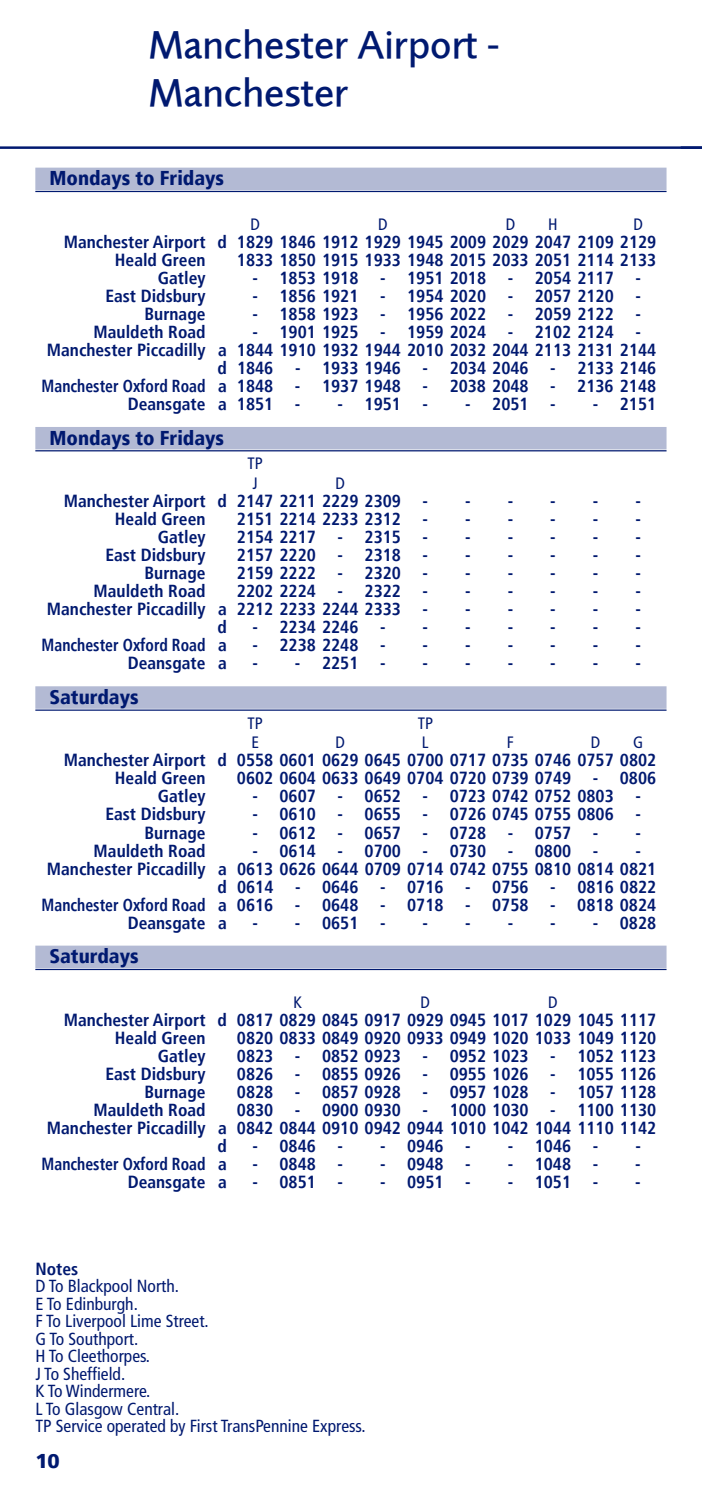
<style>
.page{position:relative;width:702px;height:1489px;background:#fff}
.page>*{position:absolute;margin:0;border:0;box-sizing:border-box;transform-origin:0 0}
.t1{font:500 40px/48px "Foundry Sans";color:#001970}
.t2{font:900 condensed 20px "Frutiger LT";color:#001970}
.t3{font:900 20px "Frutiger LT";color:#001970}
.t4{font:700 condensed 17.5px/18px "Frutiger LT";color:#001970}
.t5{font:condensed 17.5px/17.5px "Frutiger LT";color:#001970}
.t6{font:700 condensed 17.5px "Frutiger LT";color:#001970;scale:.9 1}
.t7{font:condensed 16.5px/19.8px "Frutiger LT";color:#001970;text-align:center}
</style>
<div class="page">
<hr style="left:0;top:146px;width:702px;height:3px;background:#001970">
<div style="left:35px;top:168px;width:631px;height:22px;background:#b3bad4"></div>
<hr style="left:35px;top:191px;width:631px;height:1px;background:#001970">
<div style="left:35px;top:427px;width:631px;height:22px;background:#b3bad4"></div>
<hr style="left:35px;top:450px;width:631px;height:1px;background:#001970">
<div style="left:35px;top:686px;width:631px;height:22px;background:#b3bad4"></div>
<hr style="left:35px;top:709px;width:631px;height:1px;background:#001970">
<div style="left:35px;top:945px;width:631px;height:23px;background:#b3bad4"></div>
<hr style="left:35px;top:968px;width:631px;height:2px;background:#001970">
<h1 class="t1" style="left:149px;top:20px;width:352px">Manchester Airport -<br>Manchester</h1>
<p class="t2" style="left:49px;top:166px;width:176px">Mondays to Fridays</p>
<p class="t7" style="left:250px;top:214px;width:11px">D</p>
<p class="t7" style="left:378px;top:214px;width:11px">D</p>
<p class="t7" style="left:505px;top:214px;width:11px">D</p>
<p class="t7" style="left:548px;top:214px;width:11px">H</p>
<p class="t7" style="left:633px;top:214px;width:11px">D</p>
<p class="t4" style="left:115px;top:233px;width:543px;text-indent:-51px">Manchester Airport d 1829 1846 1912 1929 1945 2009 2029 2047 2109 2129<br>Heald Green</p>
<p class="t4" style="left:237px;top:251px;width:421px">1833 1850 1915 1933 1948 2015 2033 2051 2114 2133</p>
<p class="t4" style="left:158px;top:269px;width:49px">Gatley</p>
<p class="t4" style="left:252px;top:269px;width:390px">- 1853 1918 - 1951 2018 - 2054 2117 -</p>
<p class="t4" style="left:105px;top:287px;width:102px">East Didsbury</p>
<p class="t4" style="left:252px;top:287px;width:390px">- 1856 1921 - 1954 2020 - 2057 2120 -</p>
<p class="t4" style="left:144px;top:305px;width:62px">Burnage</p>
<p class="t4" style="left:252px;top:305px;width:390px">- 1858 1923 - 1956 2022 - 2059 2122 -</p>
<p class="t4" style="left:94px;top:323px;width:113px">Mauldeth Road</p>
<p class="t4" style="left:252px;top:323px;width:390px">- 1901 1925 - 1959 2024 - 2102 2124 -</p>
<p class="t4" style="left:47px;top:341px;width:611px">Manchester Piccadilly a 1844 1910 1932 1944 2010 2032 2044 2113 2131 2144</p>
<p class="t4" style="left:217px;top:359px;width:440px">d 1846 - 1933 1946 - 2034 2046 - 2133 2146</p>
<p class="t6" style="left:42px;top:375px;width:684px">Manchester Oxford Road a 1848 - 1937 1948 - 2038 2048 - 2136 2148</p>
<p class="t4" style="left:128px;top:395px;width:174px">Deansgate a 1851 -</p>
<p class="t4" style="left:337px;top:395px;width:92px">- 1951 -</p>
<p class="t4" style="left:465px;top:395px;width:92px">- 2051 -</p>
<p class="t4" style="left:592px;top:395px;width:65px">- 2151</p>
<p class="t2" style="left:49px;top:425px;width:176px">Mondays to Fridays</p>
<p class="t7" style="left:247px;top:454px;width:17px">TP<br>J</p>
<p class="t7" style="left:335px;top:473px;width:11px">D</p>
<p class="t4" style="left:64px;top:492px;width:366px">Manchester Airport d 2147 2211 2229 2309 -</p>
<p class="t4" style="left:465px;top:492px;width:50px">- -</p>
<p class="t4" style="left:550px;top:492px;width:50px">- -</p>
<p class="t4" style="left:635px;top:492px;width:7px">-</p>
<p class="t4" style="left:115px;top:510px;width:92px">Heald Green</p>
<p class="t4" style="left:237px;top:510px;width:193px">2151 2214 2233 2312 -</p>
<p class="t4" style="left:465px;top:510px;width:50px">- -</p>
<p class="t4" style="left:550px;top:510px;width:50px">- -</p>
<p class="t4" style="left:635px;top:510px;width:7px">-</p>
<p class="t4" style="left:158px;top:528px;width:49px">Gatley</p>
<p class="t4" style="left:237px;top:528px;width:193px">2154 2217 - 2315 -</p>
<p class="t4" style="left:465px;top:528px;width:50px">- -</p>
<p class="t4" style="left:550px;top:528px;width:50px">- -</p>
<p class="t4" style="left:635px;top:528px;width:7px">-</p>
<p class="t4" style="left:105px;top:546px;width:102px">East Didsbury</p>
<p class="t4" style="left:237px;top:546px;width:193px">2157 2220 - 2318 -</p>
<p class="t4" style="left:465px;top:546px;width:50px">- -</p>
<p class="t4" style="left:550px;top:546px;width:50px">- -</p>
<p class="t4" style="left:635px;top:546px;width:7px">-</p>
<p class="t4" style="left:144px;top:564px;width:62px">Burnage</p>
<p class="t4" style="left:237px;top:564px;width:193px">2159 2222 - 2320 -</p>
<p class="t4" style="left:465px;top:564px;width:50px">- -</p>
<p class="t4" style="left:550px;top:564px;width:50px">- -</p>
<p class="t4" style="left:635px;top:564px;width:7px">-</p>
<p class="t4" style="left:94px;top:582px;width:113px">Mauldeth Road</p>
<p class="t4" style="left:237px;top:582px;width:193px">2202 2224 - 2322 -</p>
<p class="t4" style="left:465px;top:582px;width:50px">- -</p>
<p class="t4" style="left:550px;top:582px;width:50px">- -</p>
<p class="t4" style="left:635px;top:582px;width:7px">-</p>
<p class="t4" style="left:47px;top:600px;width:383px">Manchester Piccadilly a 2212 2233 2244 2333 -</p>
<p class="t4" style="left:465px;top:600px;width:50px">- -</p>
<p class="t4" style="left:550px;top:600px;width:50px">- -</p>
<p class="t4" style="left:635px;top:600px;width:7px">-</p>
<p class="t4" style="left:217px;top:618px;width:11px">d</p>
<p class="t4" style="left:252px;top:618px;width:135px">- 2234 2246 -</p>
<p class="t4" style="left:422px;top:618px;width:50px">- -</p>
<p class="t4" style="left:507px;top:618px;width:50px">- -</p>
<p class="t4" style="left:592px;top:618px;width:50px">- -</p>
<p class="t6" style="left:42px;top:634px;width:207px">Manchester Oxford Road a</p>
<p class="t4" style="left:252px;top:636px;width:135px">- 2238 2248 -</p>
<p class="t4" style="left:422px;top:636px;width:50px">- -</p>
<p class="t4" style="left:507px;top:636px;width:50px">- -</p>
<p class="t4" style="left:592px;top:636px;width:50px">- -</p>
<p class="t4" style="left:128px;top:654px;width:101px">Deansgate a</p>
<p class="t4" style="left:252px;top:654px;width:135px">- - 2251 -</p>
<p class="t4" style="left:422px;top:654px;width:50px">- -</p>
<p class="t4" style="left:507px;top:654px;width:50px">- -</p>
<p class="t4" style="left:592px;top:654px;width:50px">- -</p>
<p class="t2" style="left:49px;top:684px;width:91px">Saturdays</p>
<p class="t7" style="left:247px;top:713px;width:17px">TP</p>
<p class="t7" style="left:417px;top:713px;width:17px">TP</p>
<p class="t7" style="left:251px;top:733px;width:9px">E</p>
<p class="t7" style="left:335px;top:733px;width:11px">D</p>
<p class="t7" style="left:422px;top:733px;width:8px">L</p>
<p class="t7" style="left:507px;top:733px;width:9px">F</p>
<p class="t7" style="left:590px;top:733px;width:11px">D</p>
<p class="t7" style="left:633px;top:733px;width:12px">G</p>
<p class="t4" style="left:115px;top:751px;width:543px;text-indent:-51px">Manchester Airport d 0558 0601 0629 0645 0700 0717 0735 0746 0757 0802<br>Heald Green</p>
<p class="t4" style="left:237px;top:769px;width:421px">0602 0604 0633 0649 0704 0720 0739 0749 - 0806</p>
<p class="t4" style="left:158px;top:787px;width:49px">Gatley</p>
<p class="t4" style="left:252px;top:787px;width:390px">- 0607 - 0652 - 0723 0742 0752 0803 -</p>
<p class="t4" style="left:105px;top:805px;width:102px">East Didsbury</p>
<p class="t4" style="left:252px;top:805px;width:390px">- 0610 - 0655 - 0726 0745 0755 0806 -</p>
<p class="t4" style="left:145px;top:823px;width:62px">Burnage</p>
<p class="t4" style="left:252px;top:823px;width:347px">- 0612 - 0657 - 0728 - 0757 -</p>
<p class="t4" style="left:635px;top:823px;width:7px">-</p>
<p class="t4" style="left:94px;top:841px;width:113px">Mauldeth Road</p>
<p class="t4" style="left:252px;top:841px;width:347px">- 0614 - 0700 - 0730 - 0800 -</p>
<p class="t4" style="left:635px;top:841px;width:7px">-</p>
<p class="t4" style="left:47px;top:859px;width:611px">Manchester Piccadilly a 0613 0626 0644 0709 0714 0742 0755 0810 0814 0821</p>
<p class="t4" style="left:217px;top:877px;width:440px">d 0614 - 0646 - 0716 - 0756 - 0816 0822</p>
<p class="t6" style="left:42px;top:894px;width:684px">Manchester Oxford Road a 0616 - 0648 - 0718 - 0758 - 0818 0824</p>
<p class="t4" style="left:128px;top:913px;width:101px">Deansgate a</p>
<p class="t4" style="left:252px;top:913px;width:135px">- - 0651 -</p>
<p class="t4" style="left:422px;top:913px;width:50px">- -</p>
<p class="t4" style="left:507px;top:913px;width:50px">- -</p>
<p class="t4" style="left:592px;top:913px;width:65px">- 0828</p>
<p class="t2" style="left:49px;top:944px;width:91px">Saturdays</p>
<p class="t7" style="left:293px;top:992px;width:10px">K</p>
<p class="t7" style="left:420px;top:992px;width:11px">D</p>
<p class="t7" style="left:548px;top:992px;width:11px">D</p>
<p class="t4" style="left:115px;top:1010px;width:543px;text-indent:-51px">Manchester Airport d 0817 0829 0845 0917 0929 0945 1017 1029 1045 1117<br>Heald Green</p>
<p class="t4" style="left:237px;top:1028px;width:421px">0820 0833 0849 0920 0933 0949 1020 1033 1049 1120</p>
<p class="t4" style="left:158px;top:1046px;width:49px">Gatley</p>
<p class="t4" style="left:237px;top:1046px;width:421px">0823 - 0852 0923 - 0952 1023 - 1052 1123</p>
<p class="t4" style="left:105px;top:1064px;width:102px">East Didsbury</p>
<p class="t4" style="left:237px;top:1064px;width:421px">0826 - 0855 0926 - 0955 1026 - 1055 1126</p>
<p class="t4" style="left:144px;top:1082px;width:62px">Burnage</p>
<p class="t4" style="left:237px;top:1082px;width:421px">0828 - 0857 0928 - 0957 1028 - 1057 1128</p>
<p class="t4" style="left:94px;top:1100px;width:113px">Mauldeth Road</p>
<p class="t4" style="left:237px;top:1100px;width:421px">0830 - 0900 0930 - 1000 1030 - 1100 1130</p>
<p class="t4" style="left:47px;top:1118px;width:611px">Manchester Piccadilly a 0842 0844 0910 0942 0944 1010 1042 1044 1110 1142</p>
<p class="t4" style="left:217px;top:1136px;width:11px">d</p>
<p class="t4" style="left:252px;top:1136px;width:92px">- 0846 -</p>
<p class="t4" style="left:380px;top:1136px;width:92px">- 0946 -</p>
<p class="t4" style="left:507px;top:1136px;width:92px">- 1046 -</p>
<p class="t4" style="left:635px;top:1136px;width:7px">-</p>
<p class="t6" style="left:42px;top:1153px;width:207px">Manchester Oxford Road a</p>
<p class="t4" style="left:252px;top:1154px;width:92px">- 0848 -</p>
<p class="t4" style="left:380px;top:1154px;width:92px">- 0948 -</p>
<p class="t4" style="left:507px;top:1154px;width:92px">- 1048 -</p>
<p class="t4" style="left:635px;top:1154px;width:7px">-</p>
<p class="t4" style="left:128px;top:1172px;width:101px">Deansgate a</p>
<p class="t4" style="left:252px;top:1172px;width:92px">- 0851 -</p>
<p class="t4" style="left:380px;top:1172px;width:92px">- 0951 -</p>
<p class="t4" style="left:507px;top:1172px;width:92px">- 1051 -</p>
<p class="t4" style="left:635px;top:1172px;width:7px">-</p>
<p class="t4" style="left:35px;top:1259px;width:44px">Notes</p>
<p class="t5" style="left:35px;top:1277px;width:331px">D To Blackpool North.<br>E To Edinburgh.<br>F To Liverpool Lime Street.<br>G To Southport.<br>H To Cleethorpes.<br>J To Sheffield.<br>K To Windermere.<br>L To Glasgow Central.<br>TP Service operated by First TransPennine Express.</p>
<p class="t3" style="left:35px;top:1448px;width:26px">10</p>
</div>
